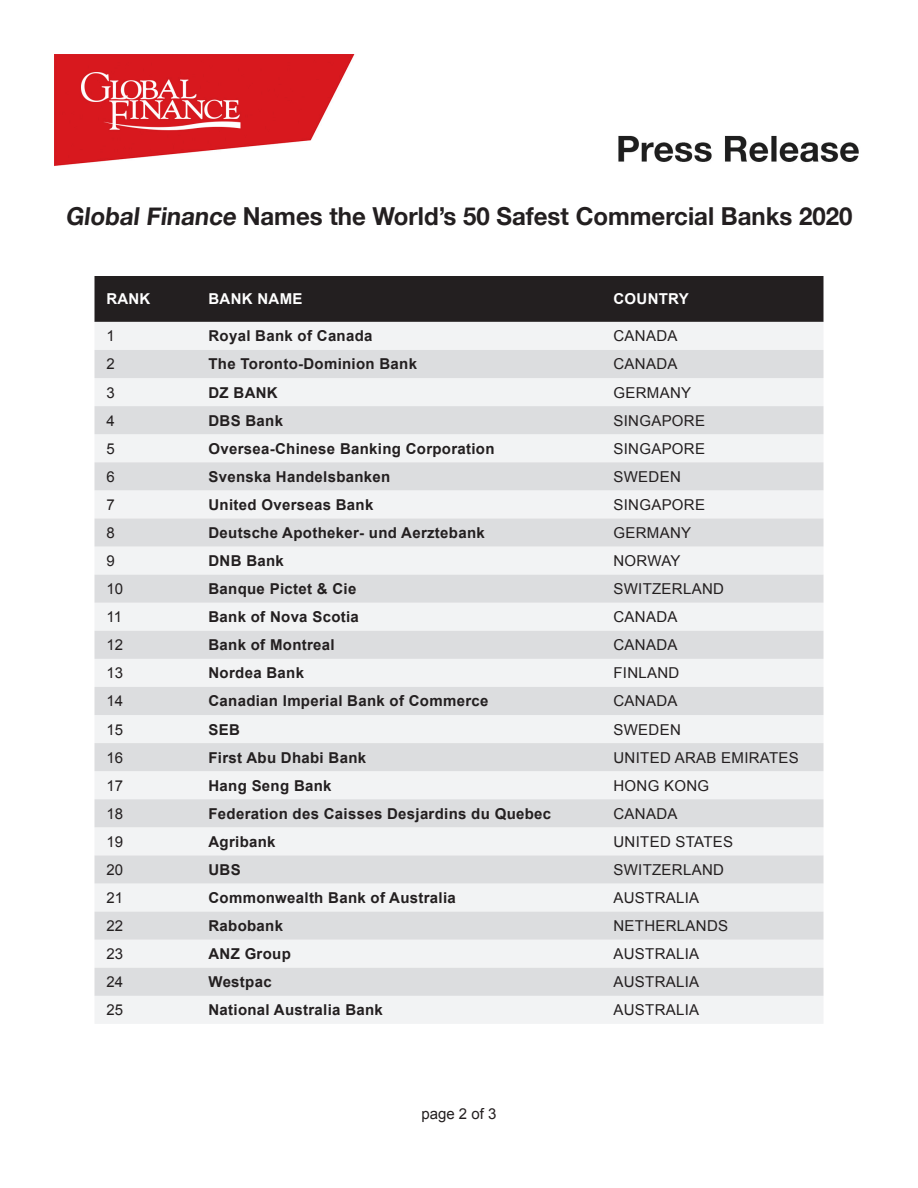
<style>
.page{position:relative;width:918px;height:1188px;background:#fff}
.page>*{position:absolute;margin:0;border:0;box-sizing:border-box;transform-origin:0 0}
.t1{font:700 24.75px "Helvetica Neue";color:#231f20}
.TABLE_Column2{font:700 15px "Arial";letter-spacing:.02em;color:#231f20}
.TABLE_Column2-2{font:15px "Arial";letter-spacing:.02em;color:#231f20}
.TABLE_Column1_Bold{font:15px "Arial";letter-spacing:.01em;color:#231f20}
.TABLE_Column2-3{font:700 15px "Arial";letter-spacing:.02em;color:#fff}
.TABLE_Column1_Bold-2{font:700 15px "Arial";color:#fff}
</style>
<div class="page">
<div style="left:94px;top:276px;width:730px;height:46px;background:#231f20"></div>
<div style="left:95px;top:322px;width:728px;height:702px;background:#f2f3f4"></div>
<svg style="left:94px;top:350px;width:730px;height:646px;fill:#dcdddf"></svg>
<img style="left:54px;top:54px;width:805px;height:112px">
<p class="t1" style="left:65px;top:197px;width:789px">Global Finance Names the World’s 50 Safest Commercial Banks 2020</p>
<p class="TABLE_Column1_Bold-2" style="left:106px;top:289px;width:45px">RANK</p>
<p class="TABLE_Column2-3" style="left:208px;top:289px;width:96px">BANK NAME</p>
<p class="TABLE_Column2-3" style="left:614px;top:289px;width:77px">COUNTRY</p>
<p class="TABLE_Column1_Bold" style="left:106px;top:326px;width:10px">1</p>
<p class="TABLE_Column2" style="left:208px;top:326px;width:166px">Royal Bank of Canada</p>
<p class="TABLE_Column2-2" style="left:614px;top:326px;width:66px">CANADA</p>
<p class="TABLE_Column1_Bold" style="left:106px;top:354px;width:10px">2</p>
<p class="TABLE_Column2" style="left:208px;top:354px;width:210px">The Toronto-Dominion Bank</p>
<p class="TABLE_Column2-2" style="left:614px;top:354px;width:66px">CANADA</p>
<p class="TABLE_Column1_Bold" style="left:106px;top:382px;width:10px">3</p>
<p class="TABLE_Column2" style="left:208px;top:382px;width:71px">DZ BANK</p>
<p class="TABLE_Column2-2" style="left:614px;top:382px;width:79px">GERMANY</p>
<p class="TABLE_Column1_Bold" style="left:106px;top:411px;width:10px">4</p>
<p class="TABLE_Column2" style="left:208px;top:410px;width:76px">DBS Bank</p>
<p class="TABLE_Column2-2" style="left:614px;top:411px;width:93px">SINGAPORE</p>
<p class="TABLE_Column1_Bold" style="left:106px;top:439px;width:10px">5</p>
<p class="TABLE_Column2" style="left:208px;top:439px;width:288px">Oversea-Chinese Banking Corporation</p>
<p class="TABLE_Column2-2" style="left:614px;top:439px;width:93px">SINGAPORE</p>
<p class="TABLE_Column1_Bold" style="left:106px;top:467px;width:10px">6</p>
<p class="TABLE_Column2" style="left:208px;top:467px;width:183px">Svenska Handelsbanken</p>
<p class="TABLE_Column2-2" style="left:614px;top:467px;width:69px">SWEDEN</p>
<p class="TABLE_Column1_Bold" style="left:106px;top:495px;width:10px">7</p>
<p class="TABLE_Column2" style="left:208px;top:495px;width:166px">United Overseas Bank</p>
<p class="TABLE_Column2-2" style="left:614px;top:495px;width:93px">SINGAPORE</p>
<p class="TABLE_Column1_Bold" style="left:106px;top:523px;width:10px">8</p>
<p class="TABLE_Column2" style="left:208px;top:523px;width:278px">Deutsche Apotheker- und Aerztebank</p>
<p class="TABLE_Column2-2" style="left:614px;top:523px;width:79px">GERMANY</p>
<p class="TABLE_Column1_Bold" style="left:106px;top:551px;width:10px">9</p>
<p class="TABLE_Column2" style="left:208px;top:551px;width:77px">DNB Bank</p>
<p class="TABLE_Column2-2" style="left:614px;top:551px;width:69px">NORWAY</p>
<p class="TABLE_Column1_Bold" style="left:106px;top:579px;width:18px">10</p>
<p class="TABLE_Column2" style="left:208px;top:579px;width:149px">Banque Pictet &amp; Cie</p>
<p class="TABLE_Column2-2" style="left:614px;top:579px;width:112px">SWITZERLAND</p>
<p class="TABLE_Column1_Bold" style="left:106px;top:607px;width:17px">11</p>
<p class="TABLE_Column2" style="left:208px;top:607px;width:152px">Bank of Nova Scotia</p>
<p class="TABLE_Column2-2" style="left:614px;top:607px;width:66px">CANADA</p>
<p class="TABLE_Column1_Bold" style="left:106px;top:635px;width:18px">12</p>
<p class="TABLE_Column2" style="left:208px;top:635px;width:128px">Bank of Montreal</p>
<p class="TABLE_Column2-2" style="left:614px;top:635px;width:66px">CANADA</p>
<p class="TABLE_Column1_Bold" style="left:106px;top:663px;width:18px">13</p>
<p class="TABLE_Column2" style="left:208px;top:663px;width:97px">Nordea Bank</p>
<p class="TABLE_Column2-2" style="left:614px;top:663px;width:67px">FINLAND</p>
<p class="TABLE_Column1_Bold" style="left:106px;top:691px;width:18px">14</p>
<p class="TABLE_Column2" style="left:208px;top:691px;width:281px">Canadian Imperial Bank of Commerce</p>
<p class="TABLE_Column2-2" style="left:614px;top:691px;width:66px">CANADA</p>
<p class="TABLE_Column1_Bold" style="left:106px;top:719px;width:18px">15</p>
<p class="TABLE_Column2" style="left:208px;top:719px;width:33px">SEB</p>
<p class="TABLE_Column2-2" style="left:614px;top:719px;width:69px">SWEDEN</p>
<p class="TABLE_Column1_Bold" style="left:106px;top:748px;width:18px">16</p>
<p class="TABLE_Column2" style="left:208px;top:747px;width:159px">First Abu Dhabi Bank</p>
<p class="TABLE_Column2-2" style="left:614px;top:748px;width:187px">UNITED ARAB EMIRATES</p>
<p class="TABLE_Column1_Bold" style="left:106px;top:776px;width:18px">17</p>
<p class="TABLE_Column2" style="left:208px;top:776px;width:125px">Hang Seng Bank</p>
<p class="TABLE_Column2-2" style="left:614px;top:776px;width:97px">HONG KONG</p>
<p class="TABLE_Column1_Bold" style="left:106px;top:804px;width:18px">18</p>
<p class="TABLE_Column2" style="left:208px;top:804px;width:344px">Federation des Caisses Desjardins du Quebec</p>
<p class="TABLE_Column2-2" style="left:614px;top:804px;width:66px">CANADA</p>
<p class="TABLE_Column1_Bold" style="left:106px;top:832px;width:18px">19</p>
<p class="TABLE_Column2" style="left:208px;top:832px;width:69px">Agribank</p>
<p class="TABLE_Column2-2" style="left:614px;top:832px;width:121px">UNITED STATES</p>
<p class="TABLE_Column1_Bold" style="left:106px;top:860px;width:18px">20</p>
<p class="TABLE_Column2" style="left:208px;top:860px;width:34px">UBS</p>
<p class="TABLE_Column2-2" style="left:614px;top:860px;width:112px">SWITZERLAND</p>
<p class="TABLE_Column1_Bold" style="left:106px;top:888px;width:18px">21</p>
<p class="TABLE_Column2" style="left:208px;top:888px;width:249px">Commonwealth Bank of Australia</p>
<p class="TABLE_Column2-2" style="left:614px;top:888px;width:87px">AUSTRALIA</p>
<p class="TABLE_Column1_Bold" style="left:106px;top:916px;width:18px">22</p>
<p class="TABLE_Column2" style="left:208px;top:916px;width:76px">Rabobank</p>
<p class="TABLE_Column2-2" style="left:614px;top:916px;width:116px">NETHERLANDS</p>
<p class="TABLE_Column1_Bold" style="left:106px;top:944px;width:18px">23</p>
<p class="TABLE_Column2" style="left:208px;top:944px;width:84px">ANZ Group</p>
<p class="TABLE_Column2-2" style="left:614px;top:944px;width:87px">AUSTRALIA</p>
<p class="TABLE_Column1_Bold" style="left:106px;top:972px;width:18px">24</p>
<p class="TABLE_Column2" style="left:208px;top:972px;width:65px">Westpac</p>
<p class="TABLE_Column2-2" style="left:614px;top:972px;width:87px">AUSTRALIA</p>
<p class="TABLE_Column1_Bold" style="left:106px;top:1000px;width:18px">25</p>
<p class="TABLE_Column2" style="left:208px;top:1000px;width:176px">National Australia Bank</p>
<p class="TABLE_Column2-2" style="left:614px;top:1000px;width:87px">AUSTRALIA</p>
<p class="TABLE_Column2-2" style="left:421px;top:1104px;width:77px">page 2 of 3</p>
</div>
